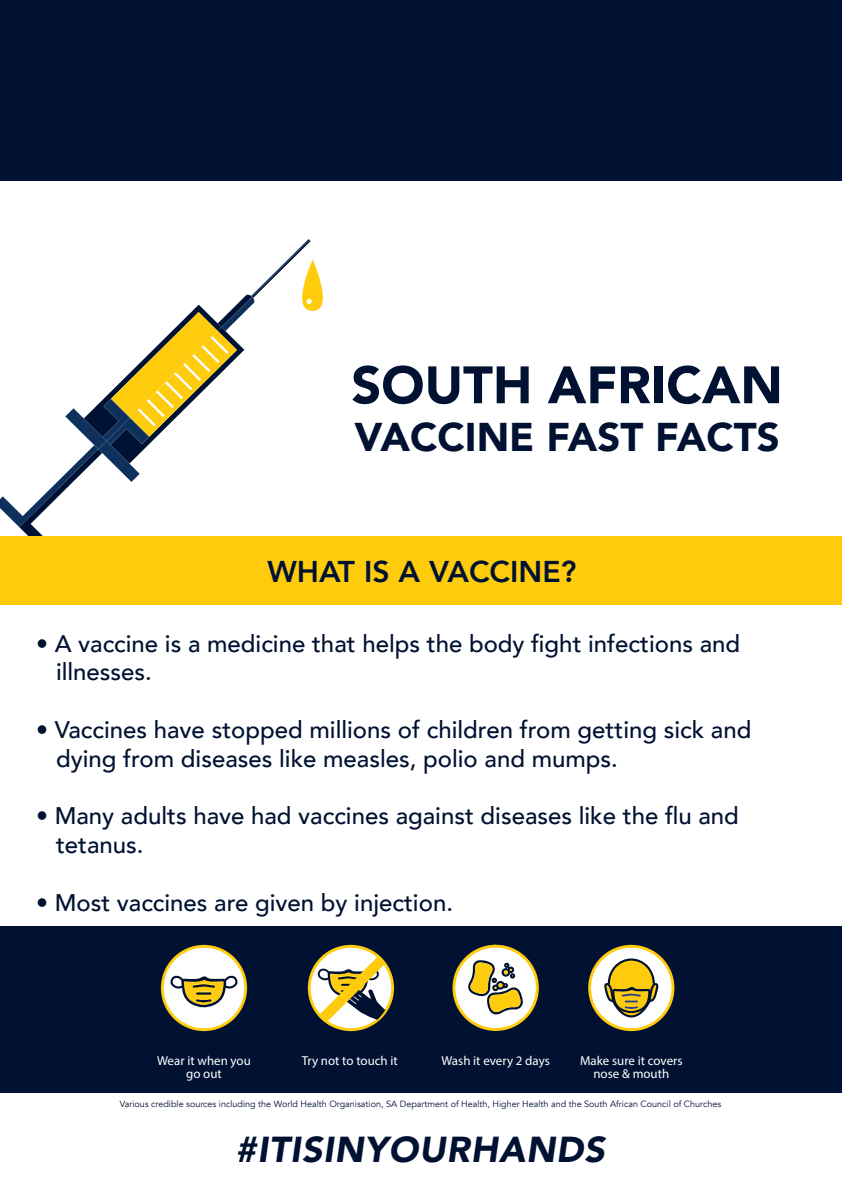
<style>
.page{position:relative;width:842px;height:1191px;background:#fff}
.page>*{position:absolute;margin:0;border:0;box-sizing:border-box;transform-origin:0 0}
.t1{font:900 52px "Avenir";color:#001132}
.t2{font:900 40px "Avenir";color:#001132}
.t3{font:italic 900 36px "Avenir";letter-spacing:.02em;color:#001132}
.t4{font:800 30px "Avenir";color:#001132}
.t5{font:500 24px "Avenir";color:#001132}
.t6{font:13px "Myriad Pro";color:#fff}
.t7{font:9px "Avenir";color:#001132}
</style>
<div class="page">
<svg style="left:0;top:239px;width:336px;height:298px"></svg>
<div style="left:0;top:537px;width:842px;height:68px;background:#ffcc0d"></div>
<div style="left:0;top:926px;width:841px;height:167px;background:#001132"></div>
<svg style="left:160px;top:944px;width:88px;height:88px"></svg>
<svg style="left:307px;top:944px;width:87px;height:88px"></svg>
<svg style="left:452px;top:944px;width:87px;height:87px"></svg>
<svg style="left:588px;top:944px;width:87px;height:88px"></svg>
<div style="left:0;top:0;width:842px;height:180px;background:#001132"></div>
<p class="t1" style="left:351px;top:340px;width:433px">SOUTH AFRICAN</p>
<p class="t2" style="left:354px;top:403px;width:427px">VACCINE FAST FACTS</p>
<p class="t4" style="left:267px;top:548px;width:310px">WHAT IS A VACCINE?</p>
<p class="t5" style="left:36px;top:622px;width:706px">• A vaccine is a medicine that helps the body fight infections and</p>
<p class="t5" style="left:56px;top:651px;width:97px">illnesses.</p>
<p class="t5" style="left:36px;top:709px;width:717px">• Vaccines have stopped millions of children from getting sick and</p>
<p class="t5" style="left:56px;top:737px;width:563px">dying from diseases like measles, polio and mumps.</p>
<p class="t5" style="left:36px;top:795px;width:704px">• Many adults have had vaccines against diseases like the flu and</p>
<p class="t5" style="left:56px;top:824px;width:89px">tetanus.</p>
<p class="t5" style="left:36px;top:881px;width:418px">• Most vaccines are given by injection.</p>
<p class="t6" style="left:157px;top:1052px;width:95px">Wear it when you</p>
<p class="t6" style="left:302px;top:1052px;width:98px">Try not to touch it</p>
<p class="t6" style="left:186px;top:1065px;width:37px">go out</p>
<p class="t6" style="left:441px;top:1052px;width:110px">Wash it every 2 days</p>
<p class="t6" style="left:580px;top:1052px;width:104px">Make sure it covers</p>
<p class="t6" style="left:593px;top:1065px;width:77px">nose &amp; mouth</p>
<p class="t7" style="left:120px;top:1099px;width:603px">Various credible sources including the World Health Organisation, SA Department of Health, Higher Health and the South African Council of Churches</p>
<p class="t3" style="left:235px;top:1120px;width:371px">#ITISINYOURHANDS</p>
</div>
